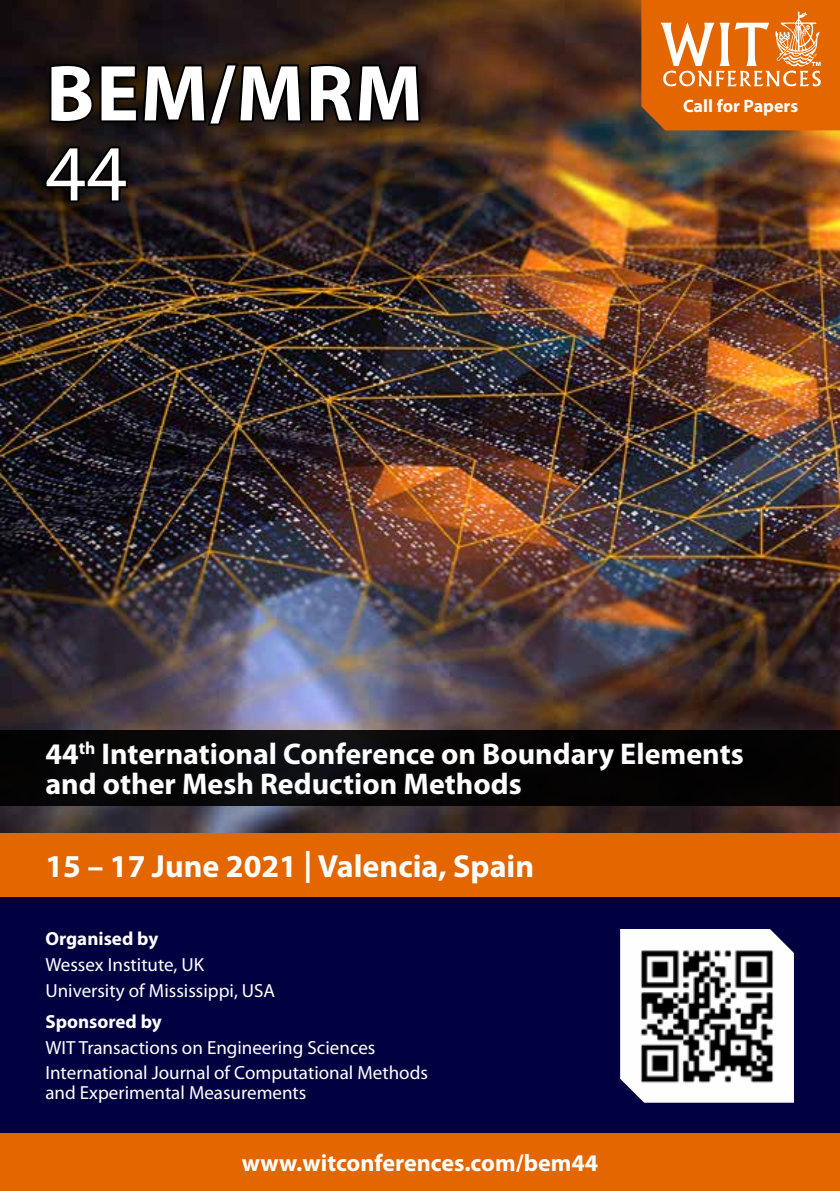
<style>
.page{position:relative;width:840px;height:1191px;background:#fff}
.page>*{position:absolute;margin:0;border:0;box-sizing:border-box;transform-origin:0 0}
.t1{font:700 80px "Myriad Pro";letter-spacing:.02em;color:#fff}
.t2{font:80px "Myriad Pro";color:#fff}
.t3{font:700 32px "Myriad Pro";color:#fff}
.t4{font:700 30px/30px "Myriad Pro";color:#fff}
.t5{font:700 24px "Myriad Pro";color:#fff}
.t6{font:19px/25.6px "Myriad Pro";color:#fff}
.t7{font:700 19px "Myriad Pro";color:#fff}
.t8{font:700 18px "Myriad Pro";color:#fff}
</style>
<div class="page">
<img style="left:0;top:0;width:839px;height:833px">
<div style="left:0;top:892px;width:839px;height:253px;background:#000041"></div>
<div style="left:0;top:1133px;width:839px;height:58px;background:#e46600"></div>
<svg style="left:641px;top:0;width:198px;height:130px;background:#e3771f"></svg>
<div style="left:0;top:833px;width:839px;height:64px;background:#e46600"></div>
<div style="left:27px;top:45px;width:411px;height:175px;background:#000;opacity:.75"></div>
<svg style="left:47px;top:61px;width:375px;height:67px;background:#130c08"></svg>
<svg style="left:43px;top:144px;width:87px;height:60px;background:#110c0b"></svg>
<div style="left:0;top:730px;width:839px;height:75px;background:#000"></div>
<img style="left:620px;top:929px;width:173px;height:173px">
<h1 class="t1" style="left:46px;top:41px;width:378px">BEM/MRM</h1>
<h1 class="t2" style="left:45px;top:124px;width:84px">44</h1>
<p class="t8" style="left:682px;top:94px;width:117px">Call for Papers</p>
<h3 class="t4" style="left:45px;top:738px;width:699px">44<sup>th</sup> International Conference on Boundary Elements and other Mesh Reduction Methods</h3>
<h2 class="t3" style="left:45px;top:845px;width:490px">15 – 17 June 2021 | Valencia, Spain</h2>
<p class="t7" style="left:45px;top:926px;width:114px">Organised by</p>
<p class="t6" style="left:45px;top:951px;width:231px">Wessex Institute, UK<br>University of Mississippi, USA</p>
<p class="t7" style="left:45px;top:1009px;width:118px">Sponsored by</p>
<p class="t6" style="left:45px;top:1034px;width:384px">WIT Transactions on Engineering Sciences<br>International Journal of Computational Methods</p>
<p class="t6" style="left:45px;top:1079px;width:262px">and Experimental Measurements</p>
<p class="t5" style="left:242px;top:1147px;width:357px">www.witconferences.com/bem44</p>
</div>
